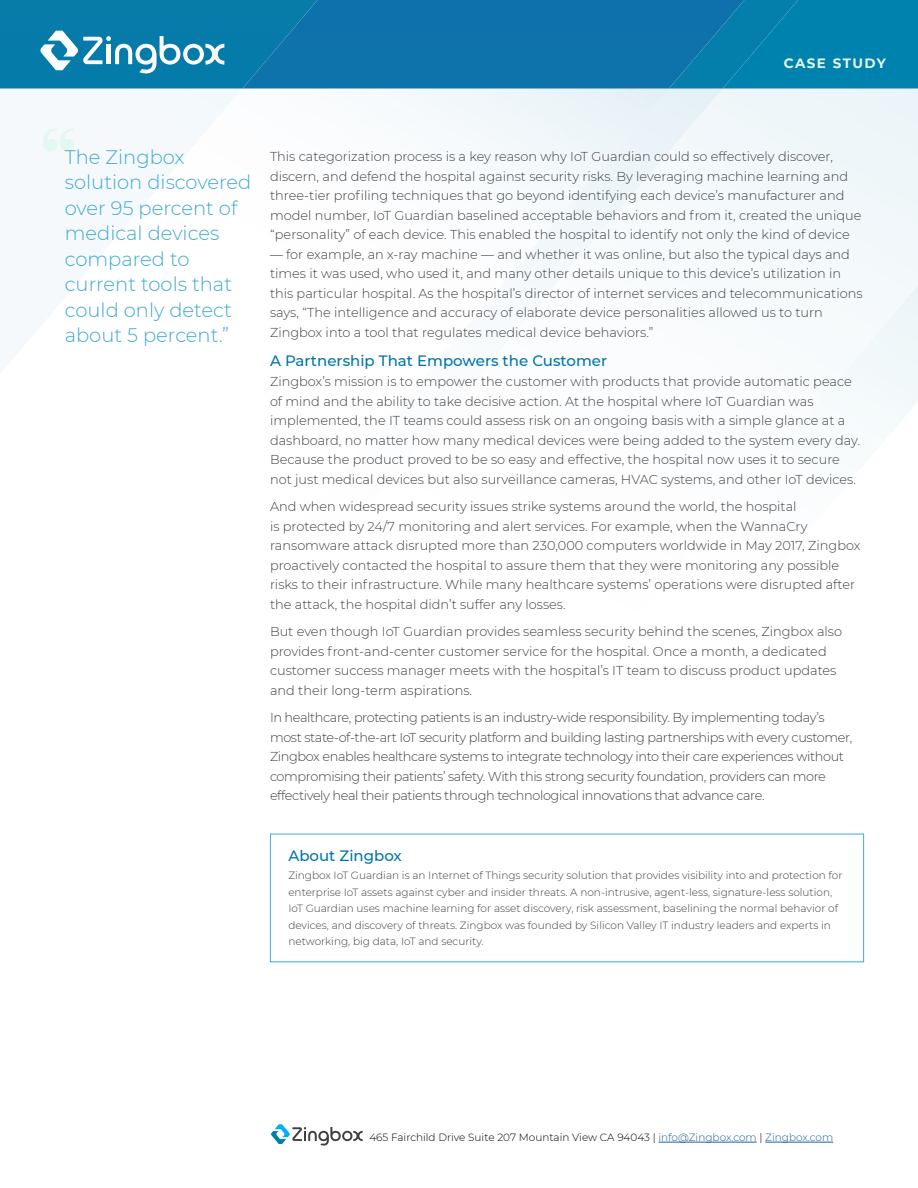
<style>
.page{position:relative;width:918px;height:1188px;background:#fff}
.page>*{position:absolute;margin:0;border:0;box-sizing:border-box;transform-origin:0 0}
.t1{font:300 19.5px/25.5px "Montserrat";color:#40a9d2}
.t2{font:500 15px "Montserrat";color:#0075a9}
.t3{font:700 13.5px "Montserrat";letter-spacing:.1em;color:#e2f8f1}
.t4{font:300 12.9px/19.5px "Montserrat";color:#404040}
.t5{font:300 12.9px/19.5px "Montserrat";letter-spacing:-.03em;color:#404040}
.t6{font:300 10.5px/16.5px "Montserrat";color:#404040}
.t7{font:300 10.5px "Montserrat";color:#000}
.s1{color:#215e9e}
</style>
<div class="page">
<div style="left:318px;top:0;width:351px;height:88px;background:#0f72ab"></div>
<svg style="left:669px;top:0;width:249px;height:88px;background:#037ead"></svg>
<svg style="left:404px;top:89px;width:514px;height:205px"></svg>
<svg style="left:605px;top:269px;width:313px;height:150px"></svg>
<svg style="left:0;top:0;width:318px;height:88px;background:#1983af"></svg>
<svg style="left:43px;top:129px;width:31px;height:23px"></svg>
<svg style="left:271px;top:1124px;width:92px;height:22px"></svg>
<hr style="left:658px;top:1142px;width:99px;height:1px;background:#215e9e">
<hr style="left:765px;top:1142px;width:68px;height:1px;background:#215e9e">
<p class="t3" style="left:784px;top:53px;width:104px">CASE STUDY</p>
<h1 class="t1" style="left:65px;top:143px;width:188px">The Zingbox solution discovered over 95 percent of medical devices compared to current tools that could only detect about 5 percent.”</h1>
<p class="t4" style="left:270px;top:147px;width:593px">This categorization process is a key reason why IoT Guardian could so effectively discover, discern, and defend the hospital against security risks. By leveraging machine learning and three-tier profiling techniques that go beyond identifying each device’s manufacturer and model number, IoT Guardian baselined acceptable behaviors and from it, created the unique “personality” of each device. This enabled the hospital to identify not only the kind of device</p>
<p class="t4" style="left:270px;top:244px;width:594px">— for example, an x-ray machine — and whether it was online, but also the typical days and times it was used, who used it, and many other details unique to this device’s utilization in this particular hospital. As the hospital’s director of internet services and telecommunications says, “The intelligence and accuracy of elaborate device personalities allowed us to turn Zingbox into a tool that regulates medical device behaviors.”</p>
<p class="t2" style="left:270px;top:350px;width:339px">A Partnership That Empowers the Customer</p>
<p class="t4" style="left:270px;top:372px;width:592px">Zingbox’s mission is to empower the customer with products that provide automatic peace of mind and the ability to take decisive action. At the hospital where IoT Guardian was implemented, the IT teams could assess risk on an ongoing basis with a simple glance at a dashboard, no matter how many medical devices were being added to the system every day.<br>Because the product proved to be so easy and effective, the hospital now uses it to secure not just medical devices but also surveillance cameras, HVAC systems, and other IoT devices.</p>
<p class="t4" style="left:270px;top:497px;width:592px">And when widespread security issues strike systems around the world, the hospital<br>is protected by 24/7 monitoring and alert services. For example, when the WannaCry ransomware attack disrupted more than 230,000 computers worldwide in May 2017, Zingbox proactively contacted the hospital to assure them that they were monitoring any possible risks to their infrastructure. While many healthcare systems’ operations were disrupted after the attack, the hospital didn’t suffer any losses.</p>
<p class="t4" style="left:270px;top:621px;width:574px">But even though IoT Guardian provides seamless security behind the scenes, Zingbox also provides front-and-center customer service for the hospital. Once a month, a dedicated customer success manager meets with the hospital’s IT team to discuss product updates and their long-term aspirations.</p>
<p class="t5" style="left:270px;top:707px;width:584px">In healthcare, protecting patients is an industry-wide responsibility. By implementing today’s most state-of-the-art IoT security platform and building lasting partnerships with every customer, Zingbox enables healthcare systems to integrate technology into their care experiences without compromising their patients’ safety. With this strong security foundation, providers can more effectively heal their patients through technological innovations that advance care.</p>
<p class="t2" style="left:288px;top:845px;width:115px">About Zingbox</p>
<p class="t6" style="left:288px;top:867px;width:556px">Zingbox IoT Guardian is an Internet of Things security solution that provides visibility into and protection for enterprise IoT assets against cyber and insider threats. A non-intrusive, agent-less, signature-less solution, IoT Guardian uses machine learning for asset discovery, risk assessment, baselining the normal behavior of devices, and discovery of threats. Zingbox was founded by Silicon Valley IT industry leaders and experts in networking, big data, IoT and security.</p>
<p class="t7" style="left:369px;top:1130px;width:465px">465 Fairchild Drive Suite 207 Mountain View CA 94043 | <span class="s1">info@Zingbox.com</span> | <span class="s1">Zingbox.com</span></p>
</div>
